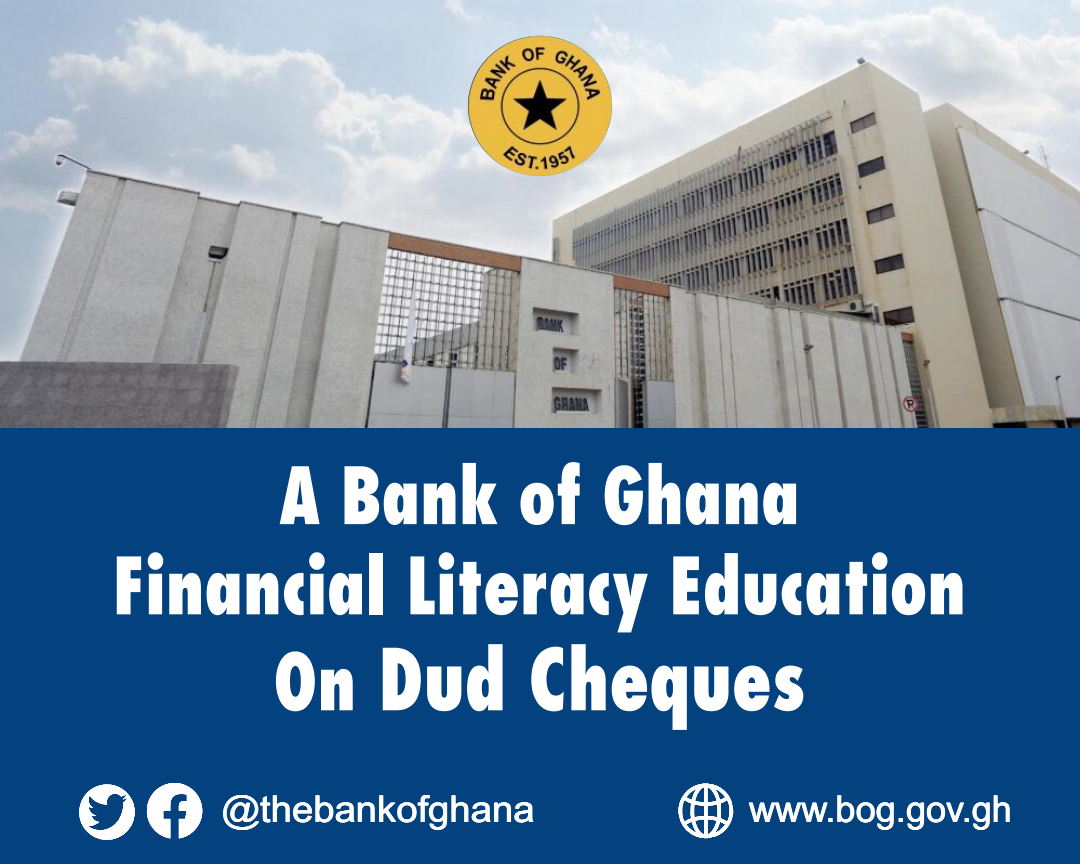
<style>
.page{position:relative;width:1080px;height:864px;background:#04427f}
.page>*{position:absolute;margin:0;border:0;box-sizing:border-box;transform-origin:0 0}
.t1{font:800 condensed 83.1px "Futura LT";color:#fff;scale:.88 1}
.t2{font:800 condensed 76.8px/90.3px "Futura LT";color:#fff;text-align:center;scale:.88 1}
.t3{font:36.9px "Arial";color:#fff}
.s1{font-size:76.8px}
</style>
<div class="page">
<img style="left:0;top:0;width:1080px;height:427px">
<img style="left:468px;top:36px;width:144px;height:140px;border-radius:50%">
<svg style="left:678px;top:784px;width:55px;height:54px"></svg>
<svg style="left:79px;top:784px;width:56px;height:56px"></svg>
<svg style="left:147px;top:783px;width:55px;height:55px"></svg>
<p class="t2" style="left:113px;top:457px;width:971px">A Bank of Ghana<br>Financial Literacy Education</p>
<p class="t1" style="left:273px;top:644px;width:606px"><span class="s1">On</span> Dud Cheques</p>
<p class="t3" style="left:221px;top:795px;width:315px">@thebankofghana</p>
<p class="t3" style="left:749px;top:796px;width:264px">www.bog.gov.gh</p>
</div>
